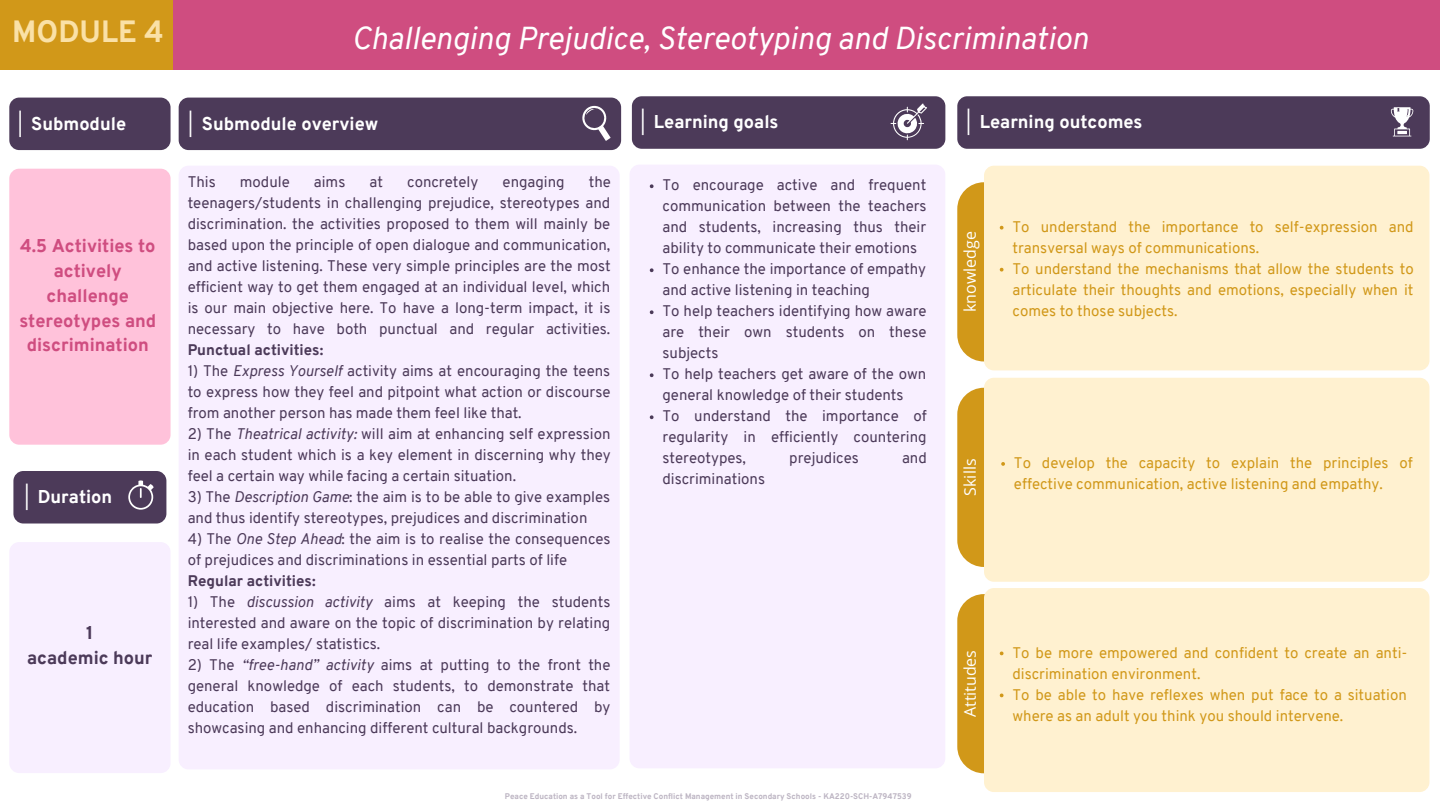
<style>
.page{position:relative;width:1440px;height:810px;background:#fff}
.page>*{position:absolute;margin:0;border:0;box-sizing:border-box;transform-origin:0 0}
.t1{font:italic 31px "Overpass";color:#fff}
.t2{font:800 30px "Overpass";color:#fae1a7}
.t3{font:800 18.1px "Overpass";color:#fff}
.t4{font:800 18.1px/24.8px "Overpass";color:#cf4d80;text-align:center}
.t5{font:800 18.1px/24.8px "Overpass";color:#4c3a59;text-align:center}
.t6{font:16px "Open Sans";color:#fff}
.t7{font:15px/21px "Overpass";color:#4c3a59;text-align:justify}
.t8{font:15px/21px "Overpass";color:#d19819}
.t9{font:800 15px "Overpass";color:#4c3a59}
.t10{font:800 8px "Overpass";color:#bdb5c3}
.s1{font-weight:400}
.s2{font-style:italic}
</style>
<div class="page">
<div style="left:9px;top:98px;width:162px;height:52px;background:#4c3a59"></div>
<div style="left:9px;top:169px;width:162px;height:276px;background:#ffc2da"></div>
<div style="left:179px;top:166px;width:441px;height:603px;background:#f8efff"></div>
<div style="left:630px;top:165px;width:315px;height:603px;background:#f8efff"></div>
<div style="left:9px;top:542px;width:161px;height:231px;background:#f8efff"></div>
<div style="left:957px;top:182px;width:54px;height:179px;background:#d19819;border-radius:27px"></div>
<div style="left:984px;top:166px;width:445px;height:204px;background:#fff1d0"></div>
<svg style="left:632px;top:96px;width:313px;height:53px;background:#52415f"></svg>
<div style="left:957px;top:96px;width:473px;height:53px;background:#4c3a59"></div>
<svg style="left:13px;top:471px;width:153px;height:53px;background:#534260"></svg>
<div style="left:179px;top:98px;width:442px;height:52px;background:#4c3a59"></div>
<div style="left:0;top:0;width:1440px;height:70px;background:#cf4d80"></div>
<div style="left:0;top:0;width:173px;height:70px;background:#d19819"></div>
<div style="left:957px;top:388px;width:54px;height:179px;background:#d19819;border-radius:27px"></div>
<div style="left:984px;top:378px;width:445px;height:204px;background:#fff1d0"></div>
<div style="left:957px;top:594px;width:54px;height:179px;background:#d19819;border-radius:27px"></div>
<div style="left:984px;top:588px;width:445px;height:204px;background:#fff1d0"></div>
<svg style="left:650px;top:184px;width:4px;height:4px"></svg>
<svg style="left:650px;top:268px;width:4px;height:4px"></svg>
<svg style="left:650px;top:310px;width:4px;height:4px"></svg>
<svg style="left:650px;top:373px;width:4px;height:4px"></svg>
<svg style="left:650px;top:415px;width:4px;height:4px"></svg>
<svg style="left:1000px;top:226px;width:4px;height:4px"></svg>
<svg style="left:1000px;top:268px;width:4px;height:4px"></svg>
<svg style="left:1001px;top:462px;width:4px;height:4px"></svg>
<svg style="left:1000px;top:652px;width:4px;height:3px"></svg>
<svg style="left:1000px;top:694px;width:4px;height:3px"></svg>
<h2 class="t2" style="left:12px;top:20px;width:153px">MODULE 4</h2>
<h1 class="t1" style="left:352px;top:26px;width:738px">Challenging Prejudice, Stereotyping and Discrimination</h1>
<p class="t3" style="left:18px;top:116px;width:110px"><span class="s1">|</span> Submodule</p>
<p class="t3" style="left:188px;top:116px;width:192px"><span class="s1">|</span> Submodule overview</p>
<p class="t4" style="left:19px;top:236px;width:138px">4.5 Activities to actively challenge stereotypes and discrimination</p>
<p class="t3" style="left:24px;top:490px;width:89px"><span class="s1">|</span> Duration</p>
<p class="t5" style="left:27px;top:622px;width:127px">1<br>academic hour</p>
<p class="t7" style="left:188px;top:173px;width:425px;text-indent:401px">the teenagers/students in challenging prejudice, stereotypes and discrimination. the activities proposed to them will mainly be based upon the principle of open dialogue and communication, and active listening. These very simple principles are the most efficient way to get them engaged at an individual level, which is our main objective here. To have a long-term impact, it is necessary to have both punctual and regular activities.</p>
<p class="t9" style="left:188px;top:344px;width:137px">Punctual activities:</p>
<p class="t7" style="left:188px;top:362px;width:424px">1) The <span class="s2">Express Yourself</span> activity aims at encouraging the teens to express how they feel and pitpoint what action or discourse from another person has made them feel like that.</p>
<p class="t7" style="left:188px;top:425px;width:425px">2) The <span class="s2">Theatrical activity:</span> will aim at enhancing self expression in each student which is a key element in discerning why they feel a certain way while facing a certain situation.</p>
<p class="t7" style="left:188px;top:488px;width:424px">3) The <span class="s2">Description Game</span>: the aim is to be able to give examples and thus identify stereotypes, prejudices and discrimination</p>
<p class="t7" style="left:188px;top:530px;width:424px">4) The <span class="s2">One Step Ahead</span>: the aim is to realise the consequences of prejudices and discriminations in essential parts of life</p>
<p class="t9" style="left:188px;top:575px;width:129px">Regular activities:</p>
<p class="t7" style="left:188px;top:593px;width:424px">1) The <span class="s2">discussion activity</span> aims at keeping the students interested and aware on the topic of discrimination by relating real life examples/ statistics.</p>
<p class="t7" style="left:188px;top:656px;width:424px">2) The <span class="s2">“free-hand” activity</span> aims at putting to the front the general knowledge of each students, to demonstrate that education based discrimination can be countered by showcasing and enhancing different cultural backgrounds.</p>
<p class="t7" style="left:188px;top:173px;width:30px">This</p>
<p class="t7" style="left:240px;top:173px;width:51px">module</p>
<p class="t7" style="left:314px;top:173px;width:33px">aims</p>
<p class="t7" style="left:370px;top:173px;width:15px">at</p>
<p class="t7" style="left:407px;top:173px;width:73px">concretely</p>
<p class="t7" style="left:503px;top:173px;width:63px">engaging</p>
<p class="t3" style="left:641px;top:115px;width:139px"><span class="s1">|</span> Learning goals</p>
<p class="t3" style="left:966px;top:114px;width:178px"><span class="s1">|</span> Learning outcomes</p>
<p class="t7" style="left:663px;top:176px;width:266px;text-align:left">To encourage active and frequent communication between the teachers and students, increasing thus their ability to communicate their emotions<br>To enhance the importance of empathy and active listening in teaching<br>To help teachers identifying how aware are their own students on these subjects<br>To help teachers get aware of the own general knowledge of their students<br>To understand the importance of regularity in efficiently countering stereotypes,</p>
<p class="t7" style="left:789px;top:449px;width:71px">prejudices</p>
<p class="t7" style="left:902px;top:449px;width:26px">and</p>
<p class="t7" style="left:663px;top:470px;width:104px">discriminations</p>
<p class="t6" style="left:959px;top:312px;width:82px;rotate:-90deg">knowledge</p>
<p class="t8" style="left:1013px;top:218px;width:403px">To understand the importance to self-expression and transversal ways of communications.<br>To understand the mechanisms that allow the students to articulate their thoughts and emotions, especially when it comes to those subjects.</p>
<p class="t6" style="left:959px;top:496px;width:38px;rotate:-90deg">Skills</p>
<p class="t8" style="left:1014px;top:454px;width:400px">To develop the capacity to explain the principles of effective communication, active listening and empathy.</p>
<p class="t6" style="left:959px;top:717px;width:69px;rotate:-90deg">Attitudes</p>
<p class="t8" style="left:1013px;top:643px;width:396px">To be more empowered and confident to create an anti&shy;discrimination environment.<br>To be able to have reflexes when put face to a situation where as an adult you think you should intervene.</p>
<p class="t10" style="left:505px;top:793px;width:408px">Peace Education as a Tool for Effective Conflict Management in Secondary Schools - KA220-SCH-A7947539</p>
</div>
